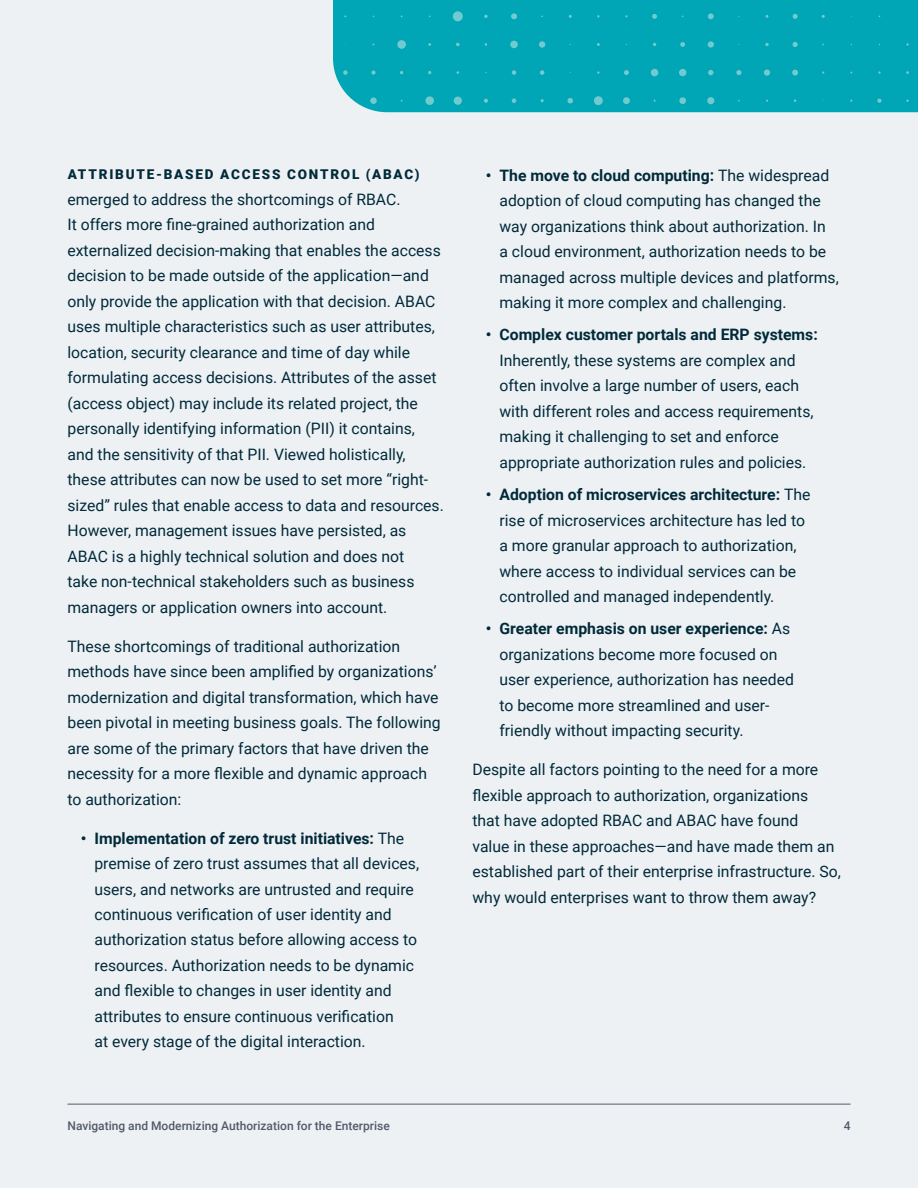
<style>
.page{position:relative;width:918px;height:1188px;background:#eef1f4}
.page>*{position:absolute;margin:0;border:0;box-sizing:border-box;transform-origin:0 0}
.t1{font:15.75px/25.5px "Roboto";color:#002a3a}
.t2{font:700 15.75px "Roboto";color:#002a3a}
.t3{font:900 13.5px "Roboto";letter-spacing:.135em;color:#002a3a}
.t4{font:500 12px "Roboto";color:#515a6c}
.s1{font-weight:700}
</style>
<div class="page">
<div style="left:333px;top:0;width:585px;height:112px;background:#00a6b5"></div>
<svg style="left:877px;top:99px;width:5px;height:4px"></svg>
<div style="left:707px;top:97px;width:7px;height:7px;background:#72cad1;border-radius:50%"></div>
<div style="left:679px;top:97px;width:7px;height:7px;background:#72cad1;border-radius:50%"></div>
<div style="left:623px;top:97px;width:7px;height:7px;background:#72cad1;border-radius:50%"></div>
<svg style="left:594px;top:96px;width:9px;height:9px"></svg>
<svg style="left:567px;top:98px;width:6px;height:5px"></svg>
<svg style="left:512px;top:98px;width:4px;height:5px"></svg>
<svg style="left:484px;top:99px;width:4px;height:4px"></svg>
<div style="left:454px;top:97px;width:8px;height:8px;background:#72cad1;border-radius:50%"></div>
<svg style="left:425px;top:96px;width:9px;height:9px"></svg>
<svg style="left:370px;top:97px;width:7px;height:7px"></svg>
<svg style="left:792px;top:70px;width:6px;height:6px"></svg>
<div style="left:764px;top:69px;width:6px;height:7px;background:#72cad1;border-radius:50%"></div>
<svg style="left:736px;top:70px;width:5px;height:5px"></svg>
<svg style="left:708px;top:70px;width:5px;height:5px"></svg>
<div style="left:679px;top:69px;width:7px;height:7px;background:#72cad1;border-radius:50%"></div>
<div style="left:651px;top:69px;width:7px;height:7px;background:#72cad1;border-radius:50%"></div>
<svg style="left:624px;top:70px;width:5px;height:5px"></svg>
<svg style="left:540px;top:70px;width:4px;height:5px"></svg>
<svg style="left:512px;top:70px;width:4px;height:5px"></svg>
<svg style="left:371px;top:71px;width:5px;height:4px"></svg>
<svg style="left:343px;top:70px;width:5px;height:5px"></svg>
<svg style="left:793px;top:42px;width:5px;height:5px"></svg>
<svg style="left:765px;top:43px;width:4px;height:3px"></svg>
<div style="left:708px;top:41px;width:6px;height:7px;background:#72cad1;border-radius:50%"></div>
<svg style="left:680px;top:42px;width:5px;height:5px"></svg>
<div style="left:539px;top:41px;width:6px;height:7px;background:#72cad1;border-radius:50%"></div>
<div style="left:510px;top:41px;width:8px;height:7px;background:#72cad1;border-radius:50%"></div>
<svg style="left:456px;top:43px;width:4px;height:3px"></svg>
<svg style="left:397px;top:40px;width:9px;height:9px"></svg>
<svg style="left:793px;top:14px;width:5px;height:5px"></svg>
<svg style="left:708px;top:13px;width:6px;height:6px"></svg>
<svg style="left:652px;top:14px;width:5px;height:5px"></svg>
<svg style="left:511px;top:13px;width:6px;height:6px"></svg>
<svg style="left:484px;top:15px;width:4px;height:3px"></svg>
<svg style="left:453px;top:11px;width:10px;height:10px"></svg>
<hr style="left:68px;top:1104px;width:782px;height:1px;background:#515a6c">
<p class="t3" style="left:68px;top:165px;width:353px">ATTRIBUTE-BASED ACCESS CONTROL (ABAC)</p>
<p class="t1" style="left:68px;top:186px;width:378px">emerged to address the shortcomings of RBAC.<br>It offers more fine-grained authorization and externalized decision-making that enables the access decision to be made outside of the application—and only provide the application with that decision. ABAC uses multiple characteristics such as user attributes, location, security clearance and time of day while formulating access decisions. Attributes of the asset (access object) may include its related project, the personally identifying information (PII) it contains, and the sensitivity of that PII. Viewed holistically, these attributes can now be used to set more “right&shy;sized” rules that enable access to data and resources.<br>However, management issues have persisted, as ABAC is a highly technical solution and does not<br>take non-technical stakeholders such as business managers or application owners into account.</p>
<p class="t1" style="left:68px;top:633px;width:375px">These shortcomings of traditional authorization methods have since been amplified by organizations’ modernization and digital transformation, which have been pivotal in meeting business goals. The following are some of the primary factors that have driven the necessity for a more flexible and dynamic approach to authorization:</p>
<p class="t1" style="left:94px;top:825px;width:326px;text-indent:-13px"><span class="s1">• Implementation of zero trust initiatives:</span> The premise of zero trust assumes that all devices, users, and networks are untrusted and require continuous verification of user identity and authorization status before allowing access to resources. Authorization needs to be dynamic and flexible to changes in user identity and attributes to ensure continuous verification<br>at every stage of the digital interaction.</p>
<p class="t1" style="left:499px;top:162px;width:341px;text-indent:-13px"><span class="s1">• The move to cloud computing:</span> The widespread adoption of cloud computing has changed the way organizations think about authorization. In<br>a cloud environment, authorization needs to be managed across multiple devices and platforms, making it more complex and challenging.</p>
<p class="t2" style="left:486px;top:324px;width:333px">• Complex customer portals and ERP systems:</p>
<p class="t1" style="left:499px;top:347px;width:316px">Inherently, these systems are complex and often involve a large number of users, each with different roles and access requirements, making it challenging to set and enforce appropriate authorization rules and policies.</p>
<p class="t1" style="left:499px;top:481px;width:312px;text-indent:-13px"><span class="s1">• Adoption of microservices architecture:</span> The rise of microservices architecture has led to a more granular approach to authorization, where access to individual services can be controlled and managed independently.</p>
<p class="t1" style="left:499px;top:616px;width:296px;text-indent:-13px"><span class="s1">• Greater emphasis on user experience:</span> As organizations become more focused on user experience, authorization has needed to become more streamlined and user&shy;friendly without impacting security.</p>
<p class="t1" style="left:472px;top:756px;width:370px">Despite all factors pointing to the need for a more flexible approach to authorization, organizations<br>that have adopted RBAC and ABAC have found<br>value in these approaches—and have made them an established part of their enterprise infrastructure. So, why would enterprises want to throw them away?</p>
<p class="t4" style="left:68px;top:1117px;width:324px">Navigating and Modernizing Authorization for the Enterprise</p>
<p class="t4" style="left:844px;top:1117px;width:8px">4</p>
</div>
